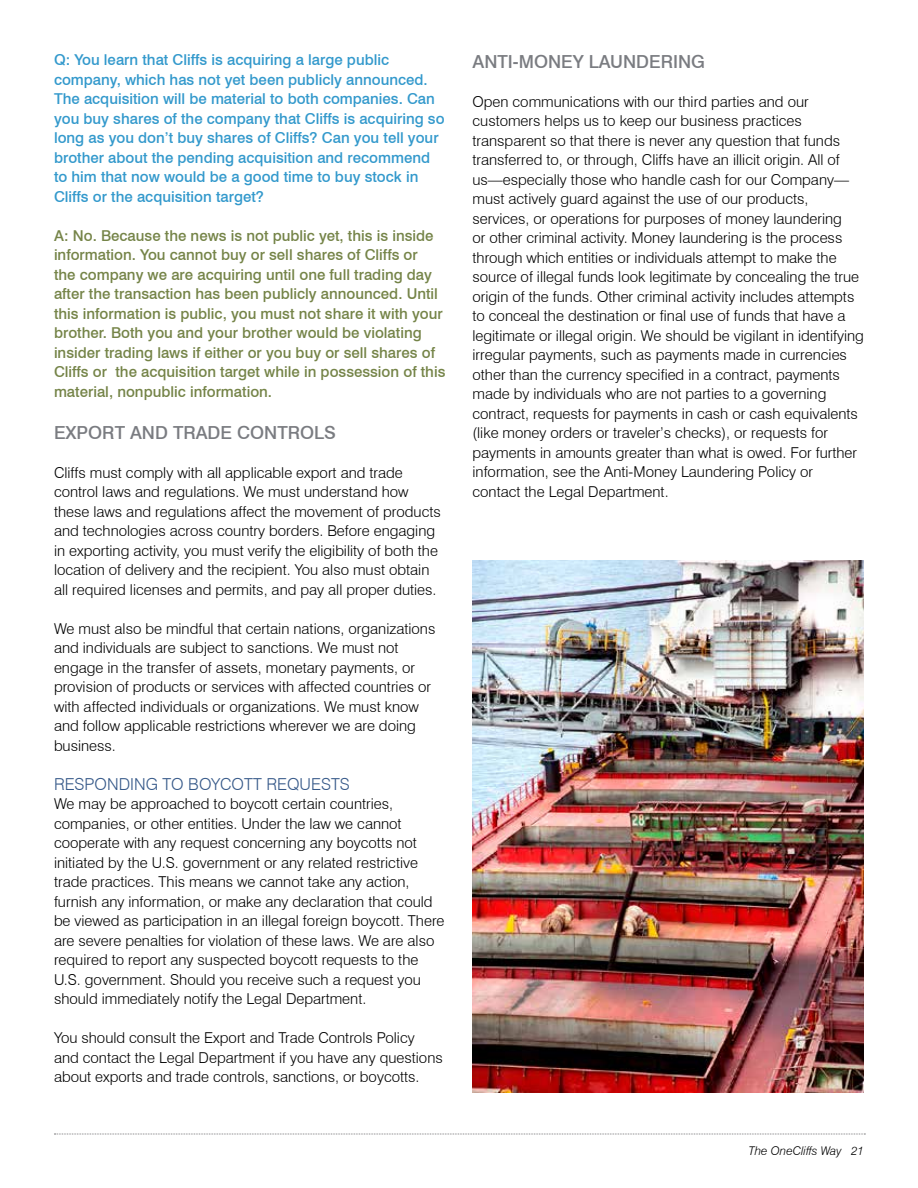
<style>
.page{position:relative;width:918px;height:1188px;background:#fff}
.page>*{position:absolute;margin:0;border:0;box-sizing:border-box;transform-origin:0 0}
.t1{font:500 18px "Swiss 721 BT";color:#7a7c81}
.t2{font:300 16.5px "Swiss 721 BT";color:#365989}
.t3{font:300 15px/19.5px "Swiss 721 BT";color:#000}
.t4{font:500 15px/19.5px "Swiss 721 BT";color:#758448}
.t5{font:500 15px/19.5px "Swiss 721 BT";color:#39c}
.t6{font:italic 300 12px "Swiss 721 BT";color:#000}
</style>
<div class="page">
<svg style="left:54px;top:1134px;width:811px;height:1px"></svg>
<img style="left:472px;top:560px;width:392px;height:533px">
<p class="t5" style="left:54px;top:50px;width:392px">Q: You learn that Cliffs is acquiring a large public company, which has not yet been publicly announced.<br>The acquisition will be material to both companies. Can you buy shares of the company that Cliffs is acquiring so long as you don’t buy shares of Cliffs? Can you tell your brother about the pending acquisition and recommend to him that now would be a good time to buy stock in Cliffs or the acquisition target?</p>
<p class="t4" style="left:54px;top:226px;width:393px">A: No. Because the news is not public yet, this is inside information. You cannot buy or sell shares of Cliffs or<br>the company we are acquiring until one full trading day after the transaction has been publicly announced. Until this information is public, you must not share it with your brother. Both you and your brother would be violating insider trading laws if either or you buy or sell shares of Cliffs or the acquisition target while in possession of this material, nonpublic information.</p>
<p class="t1" style="left:54px;top:422px;width:284px">EXPORT AND TRADE CONTROLS</p>
<p class="t3" style="left:54px;top:463px;width:388px">Cliffs must comply with all applicable export and trade control laws and regulations. We must understand how these laws and regulations affect the movement of products and technologies across country borders. Before engaging in exporting activity, you must verify the eligibility of both the location of delivery and the recipient. You also must obtain all required licenses and permits, and pay all proper duties.</p>
<p class="t3" style="left:54px;top:619px;width:383px">We must also be mindful that certain nations, organizations and individuals are subject to sanctions. We must not engage in the transfer of assets, monetary payments, or provision of products or services with affected countries or with affected individuals or organizations. We must know and follow applicable restrictions wherever we are doing business.</p>
<p class="t2" style="left:54px;top:774px;width:297px">RESPONDING TO BOYCOTT REQUESTS</p>
<p class="t3" style="left:54px;top:794px;width:392px">We may be approached to boycott certain countries, companies, or other entities. Under the law we cannot cooperate with any request concerning any boycotts not initiated by the U.S. government or any related restrictive trade practices. This means we cannot take any action, furnish any information, or make any declaration that could be viewed as participation in an illegal foreign boycott. There are severe penalties for violation of these laws. We are also required to report any suspected boycott requests to the U.S. government. Should you receive such a request you should immediately notify the Legal Department.</p>
<p class="t3" style="left:54px;top:1028px;width:390px">You should consult the Export and Trade Controls Policy and contact the Legal Department if you have any questions about exports and trade controls, sanctions, or boycotts.</p>
<p class="t1" style="left:472px;top:50px;width:234px">ANTI-MONEY LAUNDERING</p>
<p class="t3" style="left:472px;top:91px;width:393px">Open communications with our third parties and our customers helps us to keep our business practices transparent so that there is never any question that funds transferred to, or through, Cliffs have an illicit origin. All of us—especially those who handle cash for our Company— must actively guard against the use of our products, services, or operations for purposes of money laundering<br>or other criminal activity. Money laundering is the process through which entities or individuals attempt to make the source of illegal funds look legitimate by concealing the true origin of the funds. Other criminal activity includes attempts to conceal the destination or final use of funds that have a legitimate or illegal origin. We should be vigilant in identifying irregular payments, such as payments made in currencies other than the currency specified in a contract, payments made by individuals who are not parties to a governing contract, requests for payments in cash or cash equivalents (like money orders or traveler’s checks), or requests for payments in amounts greater than what is owed. For further information, see the Anti-Money Laundering Policy or contact the Legal Department.</p>
<p class="t6" style="left:748px;top:1143px;width:117px">The OneCliffs Way 21</p>
</div>
